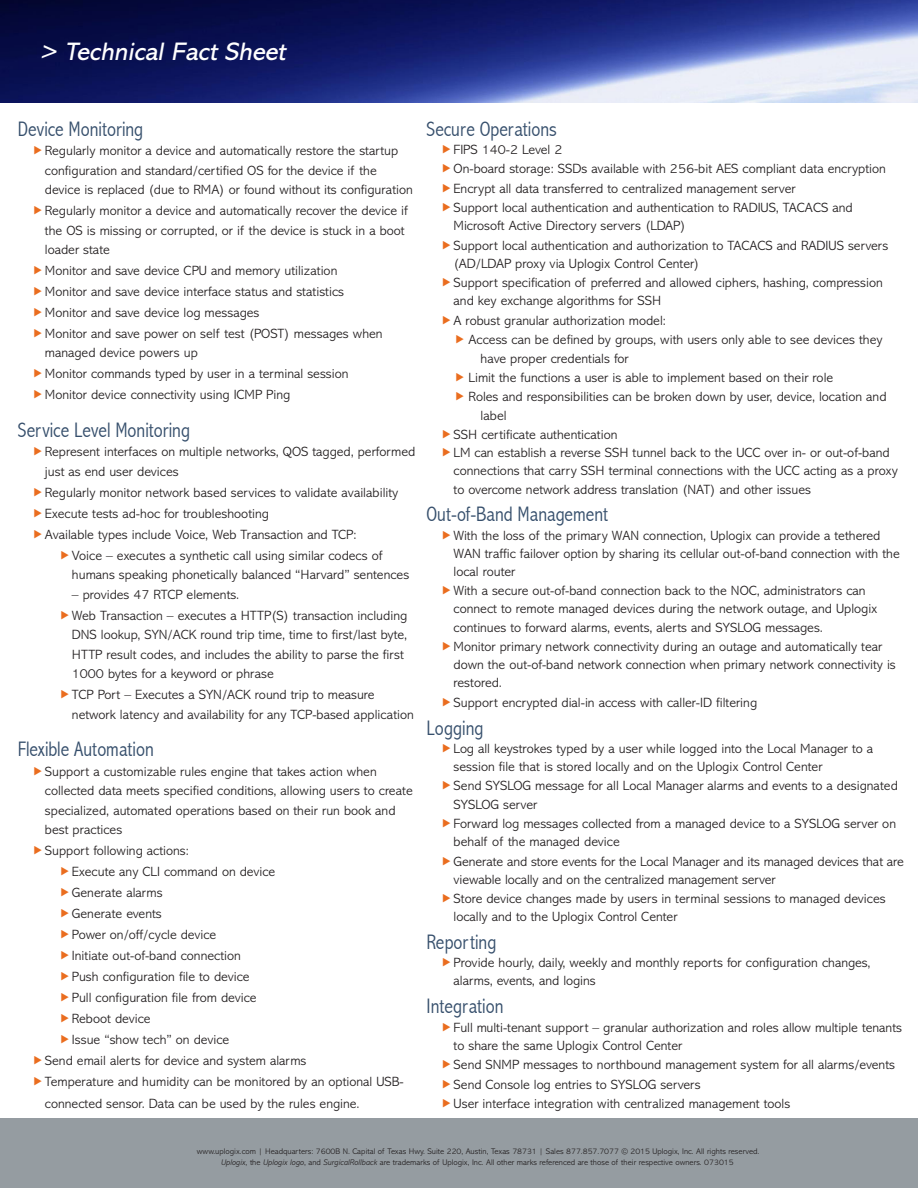
<style>
.page{position:relative;width:918px;height:1188px;background:#fff}
.page>*{position:absolute;margin:0;border:0;box-sizing:border-box;transform-origin:0 0}
.Masthead_DocTitle{font:italic 25.5px "Abadi";color:#fff}
.Head_2{font:300 condensed 21px "Abadi";color:#364f6c}
.t1{font:300 13.5px/18.1px "Abadi";color:#231f20}
.t2{font:300 8.25px/10.5px "Abadi";color:#231f20;text-align:center}
.s1{font-style:italic}
</style>
<div class="page">
<img style="left:0;top:0;width:918px;height:102px">
<div style="left:0;top:1119px;width:918px;height:69px;background:#959ca1"></div>
<p class="Masthead_DocTitle" style="left:40px;top:38px;width:252px">&gt; Technical Fact Sheet</p>
<p class="Head_2" style="left:427px;top:116px;width:132px">Secure Operations</p>
<p class="t1" style="left:454px;top:140px;width:110px">FIPS 140-2 Level 2</p>
<p class="t1" style="left:454px;top:160px;width:434px">On-board storage: SSDs available with 256-bit AES compliant data encryption</p>
<p class="t1" style="left:454px;top:179px;width:344px">Encrypt all data transferred to centralized management server</p>
<p class="t1" style="left:454px;top:199px;width:401px">Support local authentication and authentication to RADIUS, TACACS and<br>Microsoft Active Directory servers (LDAP)</p>
<p class="t1" style="left:454px;top:236px;width:436px">Support local authentication and authorization to TACACS and RADIUS servers (AD/LDAP proxy via Uplogix Control Center)</p>
<p class="t1" style="left:454px;top:274px;width:431px">Support specification of preferred and allowed ciphers, hashing, compression and key exchange algorithms for SSH</p>
<p class="t1" style="left:454px;top:312px;width:214px">A robust granular authorization model:</p>
<p class="t1" style="left:481px;top:331px;width:404px;text-indent:-12px">Access can be defined by groups, with users only able to see devices they have proper credentials for</p>
<p class="t1" style="left:469px;top:369px;width:366px">Limit the functions a user is able to implement based on their role</p>
<p class="t1" style="left:481px;top:388px;width:407px;text-indent:-12px">Roles and responsibilities can be broken down by user, device, location and label</p>
<p class="t1" style="left:454px;top:426px;width:165px">SSH certificate authentication</p>
<p class="t1" style="left:454px;top:444px;width:446px">LM can establish a reverse SSH tunnel back to the UCC over in- or out-of-band connections that carry SSH terminal connections with the UCC acting as a proxy to overcome network address translation (NAT) and other issues</p>
<p class="Head_2" style="left:427px;top:502px;width:183px">Out-of-Band Management</p>
<p class="t1" style="left:454px;top:526px;width:448px">With the loss of the primary WAN connection, Uplogix can provide a tethered<br>WAN traffic failover option by sharing its cellular out-of-band connection with the local router</p>
<p class="t1" style="left:454px;top:582px;width:426px">With a secure out-of-band connection back to the NOC, administrators can connect to remote managed devices during the network outage, and Uplogix continues to forward alarms, events, alerts and SYSLOG messages.</p>
<p class="t1" style="left:454px;top:638px;width:444px">Monitor primary network connectivity during an outage and automatically tear down the out-of-band network connection when primary network connectivity is restored.</p>
<p class="t1" style="left:454px;top:693px;width:305px">Support encrypted dial-in access with caller-ID filtering</p>
<p class="Head_2" style="left:427px;top:715px;width:58px">Logging</p>
<p class="t1" style="left:454px;top:739px;width:421px">Log all keystrokes typed by a user while logged into the Local Manager to a session file that is stored locally and on the Uplogix Control Center</p>
<p class="t1" style="left:454px;top:777px;width:446px">Send SYSLOG message for all Local Manager alarms and events to a designated<br>SYSLOG server</p>
<p class="t1" style="left:454px;top:815px;width:444px">Forward log messages collected from a managed device to a SYSLOG server on behalf of the managed device</p>
<p class="t1" style="left:454px;top:852px;width:452px">Generate and store events for the Local Manager and its managed devices that are viewable locally and on the centralized management server</p>
<p class="t1" style="left:454px;top:890px;width:434px">Store device changes made by users in terminal sessions to managed devices locally and to the Uplogix Control Center</p>
<p class="Head_2" style="left:427px;top:930px;width:71px">Reporting</p>
<p class="t1" style="left:454px;top:954px;width:419px">Provide hourly, daily, weekly and monthly reports for configuration changes, alarms, events, and logins</p>
<p class="Head_2" style="left:427px;top:994px;width:78px">Integration</p>
<p class="t1" style="left:454px;top:1018px;width:450px">Full multi-tenant support – granular authorization and roles allow multiple tenants to share the same Uplogix Control Center</p>
<p class="t1" style="left:454px;top:1056px;width:443px">Send SNMP messages to northbound management system for all alarms/events</p>
<p class="t1" style="left:454px;top:1075px;width:249px">Send Console log entries to SYSLOG servers</p>
<p class="t1" style="left:454px;top:1095px;width:338px">User interface integration with centralized management tools</p>
<p class="t2" style="left:197px;top:1146px;width:564px">www.uplogix.com | Headquarters: 7600B N. Capital of Texas Hwy. Suite 220, Austin, Texas 78731 | Sales 877.857.7077 © 2015 Uplogix, Inc. All rights reserved.<br><span class="s1">Uplogix</span>, the <span class="s1">Uplogix logo</span>, and <span class="s1">SurgicalRollback</span> are trademarks of Uplogix, Inc. All other marks referenced are those of their respective owners. 073015</p>
<p class="Head_2" style="left:18px;top:116px;width:127px">Device Monitoring</p>
<p class="t1" style="left:45px;top:141px;width:370px;line-height:19.5px">Regularly monitor a device and automatically restore the startup configuration and standard/certified OS for the device if the device is replaced (due to RMA) or found without its configuration</p>
<p class="t1" style="left:45px;top:201px;width:364px;line-height:19.5px">Regularly monitor a device and automatically recover the device if the OS is missing or corrupted, or if the device is stuck in a boot loader state</p>
<p class="t1" style="left:45px;top:262px;width:294px">Monitor and save device CPU and memory utilization</p>
<p class="t1" style="left:45px;top:283px;width:301px">Monitor and save device interface status and statistics</p>
<p class="t1" style="left:45px;top:304px;width:216px">Monitor and save device log messages</p>
<p class="t1" style="left:45px;top:324px;width:339px;line-height:19.5px">Monitor and save power on self test (POST) messages when managed device powers up</p>
<p class="t1" style="left:45px;top:365px;width:305px">Monitor commands typed by user in a terminal session</p>
<p class="t1" style="left:45px;top:386px;width:247px">Monitor device connectivity using ICMP Ping</p>
<p class="Head_2" style="left:18px;top:418px;width:174px">Service Level Monitoring</p>
<p class="t1" style="left:45px;top:442px;width:372px;line-height:19.5px">Represent interfaces on multiple networks, QOS tagged, performed just as end user devices</p>
<p class="t1" style="left:45px;top:483px;width:355px">Regularly monitor network based services to validate availability</p>
<p class="t1" style="left:45px;top:504px;width:226px">Execute tests ad-hoc for troubleshooting</p>
<p class="t1" style="left:45px;top:525px;width:313px">Available types include Voice, Web Transaction and TCP:</p>
<p class="t1" style="left:72px;top:546px;width:339px;line-height:19.5px">Voice – executes a synthetic call using similar codecs of humans speaking phonetically balanced “Harvard” sentences</p>
<p class="t1" style="left:72px;top:585px;width:169px">– provides 47 RTCP elements.</p>
<p class="t1" style="left:72px;top:606px;width:337px;line-height:19.5px">Web Transaction – executes a HTTP(S) transaction including DNS lookup, SYN/ACK round trip time, time to first/last byte, HTTP result codes, and includes the ability to parse the first 1000 bytes for a keyword or phrase</p>
<p class="t1" style="left:72px;top:685px;width:343px;line-height:19.5px">TCP Port – Executes a SYN/ACK round trip to measure network latency and availability for any TCP-based application</p>
<p class="Head_2" style="left:18px;top:737px;width:137px">Flexible Automation</p>
<p class="t1" style="left:45px;top:762px;width:369px;line-height:19.5px">Support a customizable rules engine that takes action when collected data meets specified conditions, allowing users to create specialized, automated operations based on their run book and best practices</p>
<p class="t1" style="left:45px;top:842px;width:146px">Support following actions:</p>
<p class="t1" style="left:72px;top:863px;width:205px">Execute any CLI command on device</p>
<p class="t1" style="left:72px;top:884px;width:92px">Generate alarms</p>
<p class="t1" style="left:72px;top:905px;width:91px">Generate events</p>
<p class="t1" style="left:72px;top:926px;width:146px">Power on/off/cycle device</p>
<p class="t1" style="left:72px;top:947px;width:171px">Initiate out-of-band connection</p>
<p class="t1" style="left:72px;top:968px;width:179px">Push configuration file to device</p>
<p class="t1" style="left:72px;top:989px;width:186px">Pull configuration file from device</p>
<p class="t1" style="left:72px;top:1009px;width:80px">Reboot device</p>
<p class="t1" style="left:72px;top:1030px;width:159px">Issue “show tech” on device</p>
<p class="t1" style="left:45px;top:1051px;width:263px">Send email alerts for device and system alarms</p>
<p class="t1" style="left:45px;top:1070px;width:360px;line-height:22.5px">Temperature and humidity can be monitored by an optional USB&shy;connected sensor. Data can be used by the rules engine.</p>
</div>
